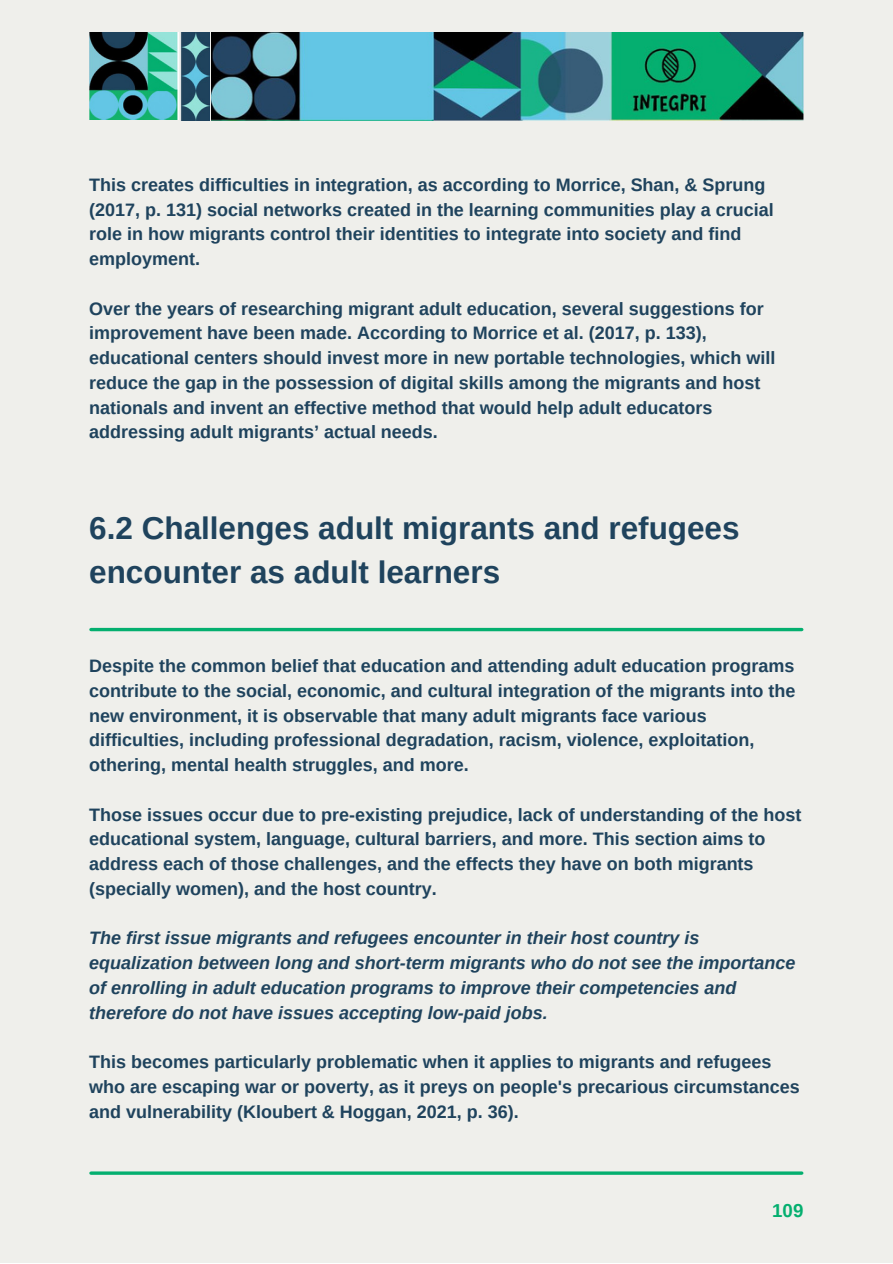
<style>
.page{position:relative;width:893px;height:1264px;background:#fff}
.page>*{position:absolute;margin:0;border:0;box-sizing:border-box;transform-origin:0 0}
.t1{font:700 31.5px/43.8px "Arimo";color:#1f435d}
.t2{font:700 18.75px "Arimo";color:#04af6f}
.t3{font:700 18px/24.8px "Arimo";color:#1f435d}
.t4{font:italic 700 18px/24.8px "Arimo";color:#1f435d}
</style>
<div class="page">
<div style="left:0;top:0;width:892px;height:1262px;background:#efefeb"></div>
<hr style="left:91px;top:1171px;width:710px;height:3px;background:#04af6f">
<img style="left:212px;top:32px;width:591px;height:89px">
<img style="left:89px;top:32px;width:89px;height:88px">
<img style="left:180px;top:33px;width:30px;height:87px">
<hr style="left:91px;top:628px;width:710px;height:3px;background:#04af6f">
<p class="t3" style="left:89px;top:172px;width:685px">This creates difficulties in integration, as according to Morrice, Shan, &amp; Sprung (2017, p. 131) social networks created in the learning communities play a crucial role in how migrants control their identities to integrate into society and find employment.</p>
<p class="t3" style="left:89px;top:296px;width:687px">Over the years of researching migrant adult education, several suggestions for improvement have been made. According to Morrice et al. (2017, p. 133), educational centers should invest more in new portable technologies, which will reduce the gap in the possession of digital skills among the migrants and host nationals and invent an effective method that would help adult educators addressing adult migrants’ actual needs.</p>
<p class="t1" style="left:89px;top:506px;width:651px">6.2 Challenges adult migrants and refugees encounter as adult learners</p>
<p class="t3" style="left:89px;top:653px;width:707px">Despite the common belief that education and attending adult education programs contribute to the social, economic, and cultural integration of the migrants into the new environment, it is observable that many adult migrants face various difficulties, including professional degradation, racism, violence, exploitation, othering, mental health struggles, and more.</p>
<p class="t3" style="left:89px;top:802px;width:713px">Those issues occur due to pre-existing prejudice, lack of understanding of the host educational system, language, cultural barriers, and more. This section aims to address each of those challenges, and the effects they have on both migrants (specially women), and the host country.</p>
<p class="t4" style="left:89px;top:925px;width:707px">The first issue migrants and refugees encounter in their host country is equalization between long and short-term migrants who do not see the importance of enrolling in adult education programs to improve their competencies and therefore do not have issues accepting low-paid jobs.</p>
<p class="t3" style="left:89px;top:1049px;width:712px">This becomes particularly problematic when it applies to migrants and refugees who are escaping war or poverty, as it preys on people's precarious circumstances and vulnerability (Kloubert &amp; Hoggan, 2021, p. 36).</p>
<p class="t2" style="left:772px;top:1200px;width:33px">109</p>
</div>
